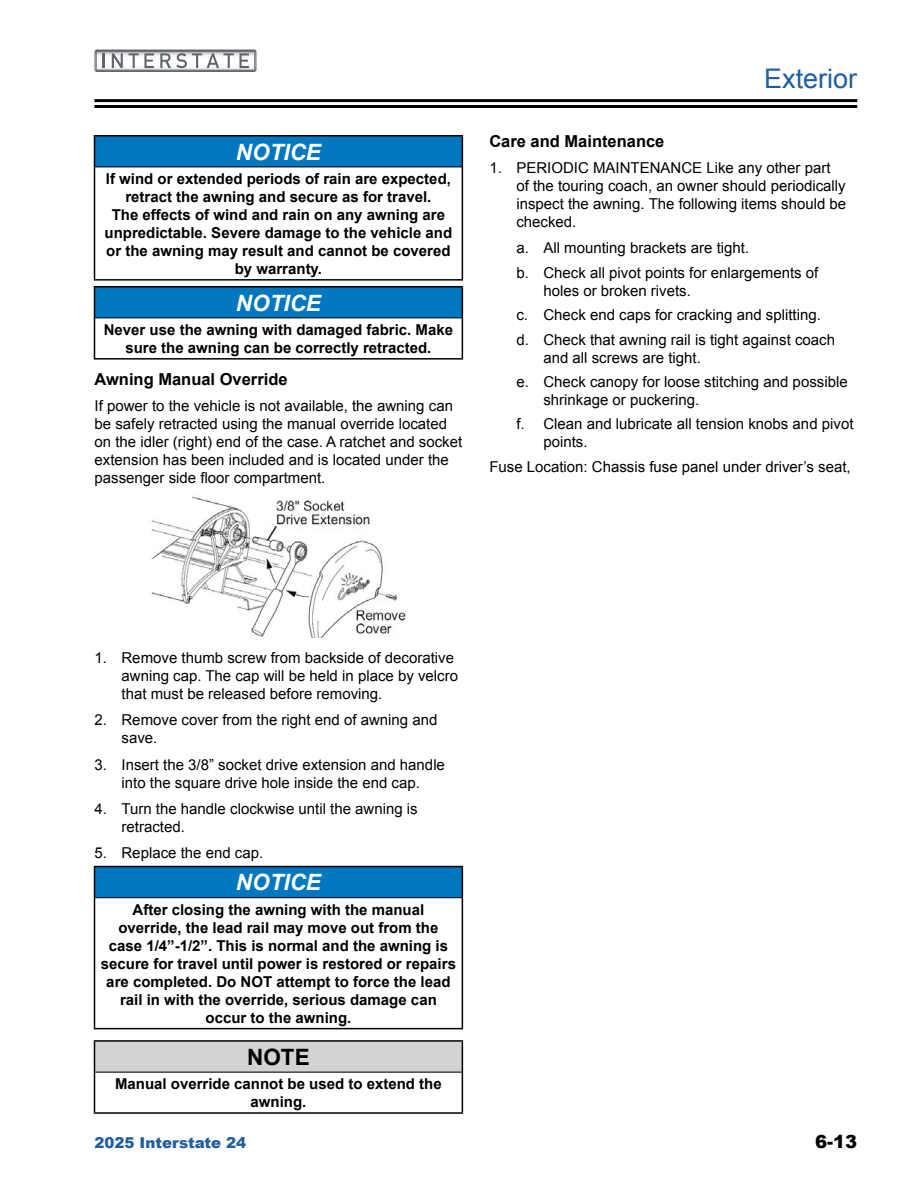
<style>
.page{position:relative;width:918px;height:1188px;background:#fff}
.page>*{position:absolute;margin:0;border:0;box-sizing:border-box;transform-origin:0 0}
.t1{font:27px "Arial";color:#215e9e}
.t2{font:italic 700 22.5px "Arial";color:#fff}
.t3{font:700 22.5px "Arial";color:#000}
.t4{font:900 18px "Arial";color:#000}
.t5{font:700 16.5px "Arial";color:#000}
.t6{font:15px/18px "Arial";color:#000}
.t7{font:700 15px/18px "Arial";color:#000;text-align:center}
.t8{font:900 15px "Arial";color:#215e9e}
</style>
<div class="page">
<hr style="left:94px;top:105px;width:763px;height:3px;background:#000">
<hr style="left:94px;top:99px;width:763px;height:3px;background:#000">
<div style="left:95px;top:50px;width:161px;height:22px;border:1px solid #61646a;border-radius:2px"></div>
<svg style="left:95px;top:50px;width:161px;height:21px"></svg>
<div style="left:94px;top:136px;width:368px;height:31px;background:#0077be"></div>
<hr style="left:94px;top:135px;width:369px;height:1px;background:#000">
<hr style="left:94px;top:136px;width:1px;height:31px;background:#000">
<hr style="left:462px;top:136px;width:1px;height:31px;background:#000">
<hr style="left:94px;top:167px;width:1px;height:112px;background:#000">
<hr style="left:462px;top:167px;width:1px;height:112px;background:#000">
<hr style="left:94px;top:279px;width:369px;height:2px;background:#000">
<hr style="left:95px;top:167px;width:367px;height:1px;background:#000">
<div style="left:94px;top:287px;width:368px;height:31px;background:#0077be"></div>
<hr style="left:94px;top:286px;width:369px;height:1px;background:#000">
<hr style="left:94px;top:287px;width:1px;height:31px;background:#000">
<hr style="left:462px;top:287px;width:1px;height:31px;background:#000">
<hr style="left:94px;top:318px;width:1px;height:40px;background:#000">
<hr style="left:462px;top:318px;width:1px;height:40px;background:#000">
<hr style="left:94px;top:358px;width:369px;height:2px;background:#000">
<hr style="left:95px;top:318px;width:367px;height:1px;background:#000">
<img style="left:151px;top:496px;width:255px;height:141px">
<div style="left:94px;top:867px;width:368px;height:31px;background:#0077be"></div>
<hr style="left:94px;top:866px;width:369px;height:1px;background:#000">
<hr style="left:94px;top:867px;width:1px;height:31px;background:#000">
<hr style="left:462px;top:867px;width:1px;height:31px;background:#000">
<hr style="left:94px;top:898px;width:1px;height:130px;background:#000">
<hr style="left:462px;top:898px;width:1px;height:130px;background:#000">
<hr style="left:94px;top:1028px;width:369px;height:1px;background:#000">
<hr style="left:95px;top:897px;width:367px;height:1px;background:#000">
<div style="left:94px;top:1041px;width:368px;height:31px;background:#d1d3d4"></div>
<hr style="left:94px;top:1040px;width:369px;height:2px;background:#000">
<hr style="left:94px;top:1042px;width:1px;height:30px;background:#000">
<hr style="left:462px;top:1042px;width:1px;height:30px;background:#000">
<hr style="left:94px;top:1072px;width:1px;height:40px;background:#000">
<hr style="left:462px;top:1072px;width:1px;height:40px;background:#000">
<hr style="left:94px;top:1112px;width:369px;height:2px;background:#000">
<hr style="left:95px;top:1072px;width:367px;height:1px;background:#000">
<h2 class="t2" style="left:236px;top:137px;width:87px">NOTICE</h2>
<p class="t7" style="left:105px;top:170px;width:349px">If wind or extended periods of rain are expected, retract the awning and secure as for travel.<br>The effects of wind and rain on any awning are unpredictable. Severe damage to the vehicle and or the awning may result and cannot be covered by warranty.</p>
<h2 class="t2" style="left:236px;top:288px;width:87px">NOTICE</h2>
<p class="t7" style="left:104px;top:321px;width:351px">Never use the awning with damaged fabric. Make sure the awning can be correctly retracted.</p>
<p class="t5" style="left:94px;top:368px;width:195px">Awning Manual Override</p>
<p class="t6" style="left:94px;top:397px;width:369px">If power to the vehicle is not available, the awning can be safely retracted using the manual override located on the idler (right) end of the case. A ratchet and socket extension has been included and is located under the passenger side floor compartment.</p>
<h1 class="t1" style="left:764px;top:61px;width:95px">Exterior</h1>
<p class="t5" style="left:489px;top:130px;width:177px">Care and Maintenance</p>
<p class="t6" style="left:516px;top:159px;width:331px;text-indent:-27px">1. PERIODIC MAINTENANCE Like any other part of the touring coach, an owner should periodically inspect the awning. The following items should be checked.</p>
<p class="t6" style="left:516px;top:236px;width:304px;line-height:24.5px">a. All mounting brackets are tight.<br>b. Check all pivot points for enlargements of</p>
<p class="t6" style="left:516px;top:278px;width:320px;line-height:24.5px;text-indent:27px">holes or broken rivets.<br>c. Check end caps for cracking and splitting.<br>d. Check that awning rail is tight against coach</p>
<p class="t6" style="left:516px;top:345px;width:333px;line-height:24.5px;text-indent:27px">and all screws are tight.<br>e. Check canopy for loose stitching and possible</p>
<p class="t6" style="left:516px;top:388px;width:339px;line-height:24.5px;text-indent:27px">shrinkage or puckering.<br>f. Clean and lubricate all tension knobs and pivot</p>
<p class="t6" style="left:489px;top:430px;width:363px;line-height:24.5px;text-indent:54px">points.<br>Fuse Location: Chassis fuse panel under driver’s seat,</p>
<p class="t6" style="left:122px;top:649px;width:338px;text-indent:-27px">1. Remove thumb screw from backside of decorative awning cap. The cap will be held in place by velcro that must be released before removing.</p>
<p class="t6" style="left:122px;top:711px;width:317px;text-indent:-27px">2. Remove cover from the right end of awning and save.</p>
<p class="t6" style="left:94px;top:755px;width:352px;text-align:center">3. Insert the 3/8” socket drive extension and handle into the square drive hole inside the end cap.</p>
<p class="t6" style="left:122px;top:799px;width:298px;text-indent:-27px">4. Turn the handle clockwise until the awning is retracted.</p>
<p class="t6" style="left:94px;top:844px;width:168px">5. Replace the end cap.</p>
<h2 class="t2" style="left:236px;top:868px;width:87px">NOTICE</h2>
<p class="t7" style="left:101px;top:901px;width:357px">After closing the awning with the manual override, the lead rail may move out from the case 1/4”-1/2”. This is normal and the awning is secure for travel until power is restored or repairs are completed. Do NOT attempt to force the lead rail in with the override, serious damage can occur to the awning.</p>
<h2 class="t3" style="left:247px;top:1042px;width:64px">NOTE</h2>
<p class="t7" style="left:115px;top:1075px;width:328px">Manual override cannot be used to extend the awning.</p>
<p class="t8" style="left:94px;top:1131px;width:153px">2025 Interstate 24</p>
<p class="t4" style="left:815px;top:1128px;width:44px">6-13</p>
</div>
